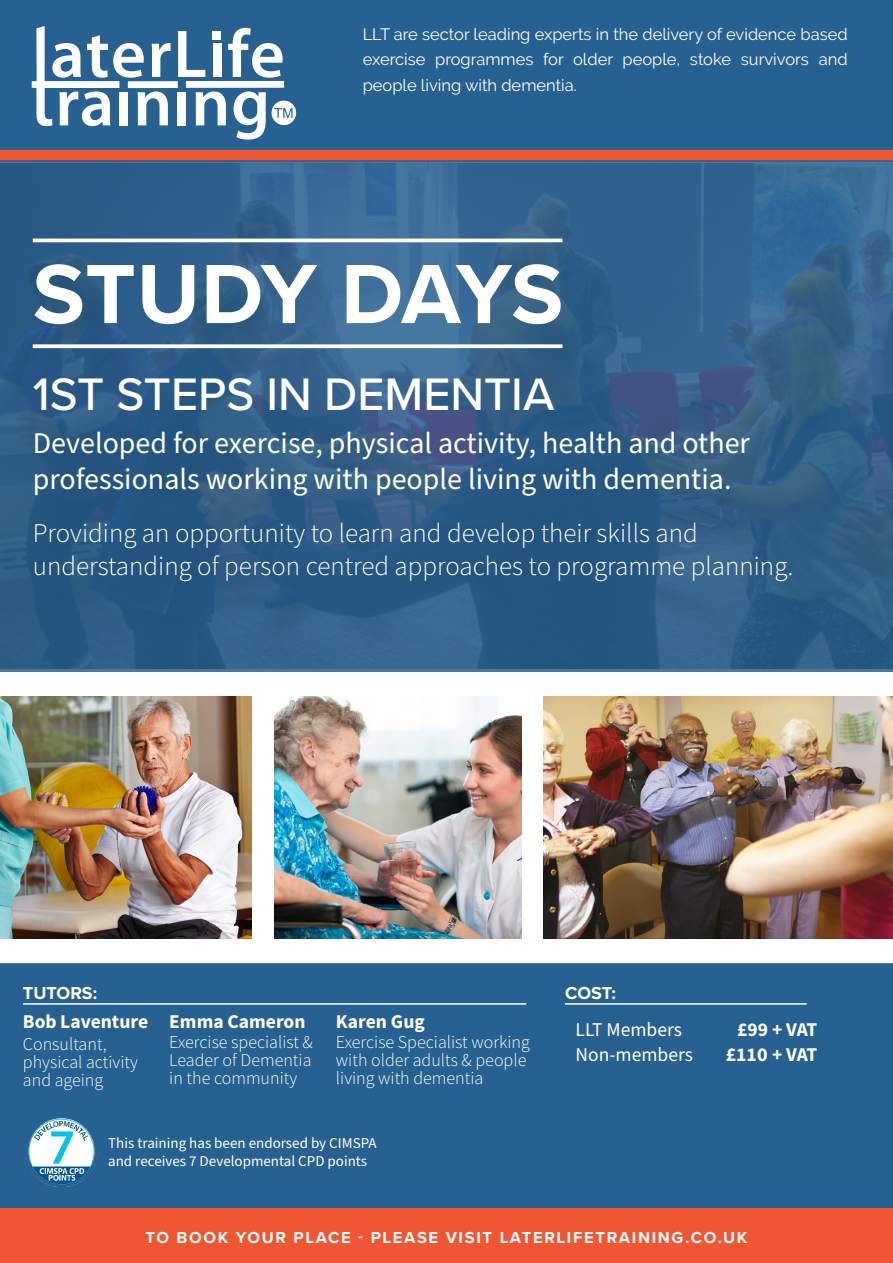
<style>
.page{position:relative;width:893px;height:1263px;background:#fff}
.page>*{position:absolute;margin:0;border:0;box-sizing:border-box;transform-origin:0 0}
.t1{font:700 87px "Proxima Nova";letter-spacing:-.01em;color:#fff}
.t2{font:500 47.25px "Proxima Nova";color:#fff}
.t3{font:30px/36px "Source Sans Pro";color:#fff}
.t4{font:300 27px/32.4px "Source Sans Pro";color:#fff}
.Paragraph_Style_1{font:700 19.5px "Source Sans Pro";color:#fff}
.Paragraph_Style_1-2{font:19.5px "Source Sans Pro";color:#fff}
.Paragraph_Style_1-3{font:300 18px/18px "Source Sans Pro";color:#fff}
.Paragraph_Style_1-4{font:700 18px "Proxima Nova";color:#fff}
.t5{font:16.5px/25.2px "Raleway";color:#fff;text-align:justify}
.t6{font:700 16.5px "Proxima Nova";letter-spacing:.1em;color:#fff}
.Paragraph_Style_1-5{font:15px/18px "Source Sans Pro";color:#fff}
</style>
<div class="page">
<div style="left:0;top:0;width:893px;height:156px;background:#276191"></div>
<div style="left:0;top:151px;width:893px;height:11px;background:#f05632"></div>
<svg style="left:32px;top:26px;width:264px;height:114px"></svg>
<div style="left:0;top:963px;width:893px;height:245px;background:#276191"></div>
<svg style="left:0;top:161px;width:893px;height:511px;background:#305f88"></svg>
<hr style="left:33px;top:239px;width:529px;height:3px;background:#fff">
<svg style="left:33px;top:344px;width:529px;height:4px"></svg>
<img style="left:0;top:696px;width:251px;height:243px">
<img style="left:275px;top:696px;width:247px;height:243px">
<img style="left:544px;top:696px;width:349px;height:243px">
<div style="left:0;top:1208px;width:893px;height:55px;background:#f05632"></div>
<hr style="left:23px;top:1003px;width:503px;height:2px;background:#fff">
<hr style="left:565px;top:1003px;width:242px;height:2px;background:#fff">
<img style="left:27px;top:1116px;width:70px;height:70px">
<div style="left:26px;top:1115px;width:72px;height:72px;border:3px solid #276191;border-radius:50%"></div>
<p class="t5" style="left:363px;top:22px;width:486px">LLT are sector leading experts in the delivery of evidence based exercise programmes for older people, stoke survivors and people living with dementia.</p>
<p class="t1" style="left:33px;top:229px;width:532px">STUDY DAYS</p>
<p class="t2" style="left:33px;top:359px;width:523px">1ST STEPS IN DEMENTIA</p>
<p class="t3" style="left:33px;top:426px;width:719px">Developed for exercise, physical activity, health and other professionals working with people living with dementia.</p>
<p class="t4" style="left:33px;top:517px;width:762px">Providing an opportunity to learn and develop their skills and understanding of person centred approaches to programme planning.</p>
<p class="Paragraph_Style_1-4" style="left:23px;top:979px;width:76px">TUTORS:</p>
<p class="Paragraph_Style_1" style="left:23px;top:1008px;width:127px">Bob Laventure</p>
<p class="Paragraph_Style_1-3" style="left:23px;top:1035px;width:117px">Consultant, physical activity and ageing</p>
<p class="Paragraph_Style_1" style="left:169px;top:1008px;width:138px">Emma Cameron</p>
<p class="Paragraph_Style_1-3" style="left:169px;top:1033px;width:145px;text-align:justify">Exercise specialist &amp; Leader of Dementia in the community</p>
<p class="Paragraph_Style_1" style="left:336px;top:1008px;width:90px">Karen Gug</p>
<p class="Paragraph_Style_1-3" style="left:336px;top:1033px;width:195px">Exercise Specialist working with older adults &amp; people living with dementia</p>
<p class="Paragraph_Style_1-5" style="left:108px;top:1134px;width:270px">This training has been endorsed by CIMSPA and receives 7 Developmental CPD points</p>
<p class="Paragraph_Style_1-4" style="left:565px;top:979px;width:52px">COST:</p>
<p class="Paragraph_Style_1-2" style="left:576px;top:1016px;width:108px">LLT Members</p>
<p class="Paragraph_Style_1-2" style="left:576px;top:1041px;width:119px">Non-members</p>
<p class="Paragraph_Style_1" style="left:737px;top:1016px;width:82px">£99 + VAT</p>
<p class="Paragraph_Style_1" style="left:726px;top:1041px;width:93px">£110 + VAT</p>
<p class="t6" style="left:146px;top:1225px;width:603px">TO BOOK YOUR PLACE - PLEASE VISIT LATERLIFETRAINING.CO.UK</p>
</div>
